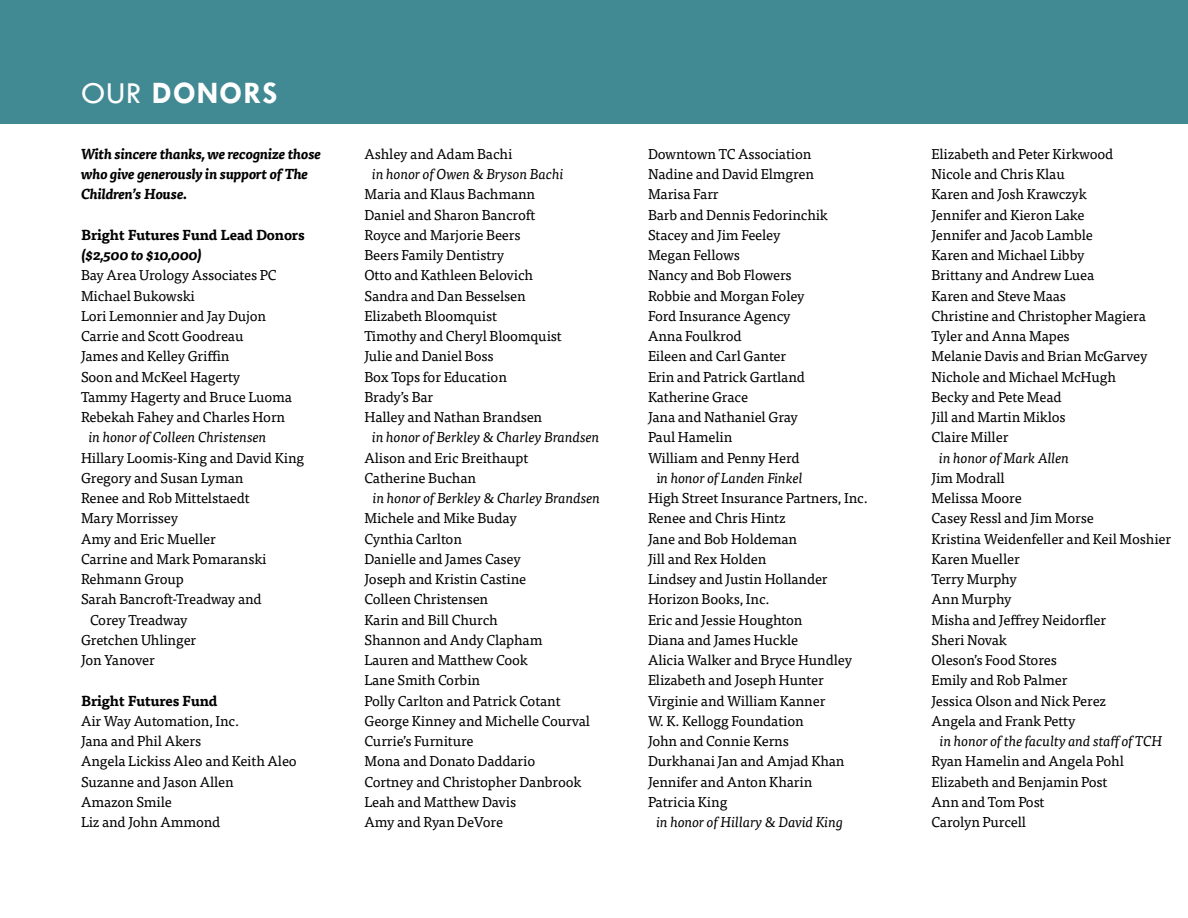
<style>
.page{position:relative;width:1188px;height:918px;background:#fff}
.page>*{position:absolute;margin:0;border:0;box-sizing:border-box;transform-origin:0 0}
.t1{font:700 31.5px "Tw Cen";letter-spacing:.025em;color:#fff}
.t2{font:14.25px/20.2px "Tisa Pro";letter-spacing:-.01em;color:#000}
.t3{font:italic 14.25px "Tisa Pro";letter-spacing:-.01em;color:#000}
.t4{font:italic 700 14.25px/20.2px "Tisa Pro";letter-spacing:-.01em;color:#000}
.t5{font:700 14.25px "Tisa Pro";letter-spacing:-.01em;color:#000}
.s1{font-weight:400}
.s2{font-style:normal}
</style>
<div class="page">
<div style="left:0;top:0;width:1188px;height:124px;background:#418993"></div>
<h1 class="t1" style="left:81px;top:74px;width:198px"><span class="s1">OUR</span> DONORS</h1>
<p class="t4" style="left:81px;top:143px;width:242px">With sincere thanks, we recognize those who give generously in support of The<br>Children’s House.</p>
<p class="t5" style="left:81px;top:223px;width:225px">Bright Futures Fund Lead Donors</p>
<p class="t4" style="left:81px;top:244px;width:122px">($2,500 to $10,000)</p>
<p class="t2" style="left:81px;top:264px;width:213px">Bay Area Urology Associates PC<br>Michael Bukowski<br>Lori Lemonnier and Jay Dujon<br>Carrie and Scott Goodreau<br>James and Kelley Griffin<br>Soon and McKeel Hagerty<br>Tammy Hagerty and Bruce Luoma<br>Rebekah Fahey and Charles Horn</p>
<p class="t3" style="left:89px;top:427px;width:179px">in honor of Colleen Christensen</p>
<p class="t2" style="left:81px;top:447px;width:225px">Hillary Loomis-King and David King</p>
<p class="t2" style="left:81px;top:467px;width:164px">Gregory and Susan Lyman</p>
<p class="t2" style="left:81px;top:487px;width:170px">Renee and Rob Mittelstaedt</p>
<p class="t2" style="left:81px;top:507px;width:99px">Mary Morrissey</p>
<p class="t2" style="left:81px;top:528px;width:136px">Amy and Eric Mueller</p>
<p class="t2" style="left:81px;top:548px;width:187px">Carrine and Mark Pomaranski</p>
<p class="t2" style="left:81px;top:568px;width:105px">Rehmann Group</p>
<p class="t2" style="left:81px;top:588px;width:182px">Sarah Bancroft-Treadway and</p>
<p class="t2" style="left:90px;top:609px;width:99px">Corey Treadway</p>
<p class="t2" style="left:81px;top:629px;width:117px">Gretchen Uhlinger</p>
<p class="t2" style="left:81px;top:649px;width:75px">Jon Yanover</p>
<p class="t5" style="left:81px;top:689px;width:138px">Bright Futures Fund</p>
<p class="t2" style="left:81px;top:710px;width:217px">Air Way Automation, Inc.<br>Jana and Phil Akers<br>Angela Lickiss Aleo and Keith Aleo<br>Suzanne and Jason Allen<br>Amazon Smile<br>Liz and John Ammond</p>
<p class="t2" style="left:365px;top:143px;width:149px">Ashley and Adam Bachi</p>
<p class="t3" style="left:372px;top:164px;width:193px">in honor of Owen &amp; Bryson Bachi</p>
<p class="t2" style="left:365px;top:183px;width:199px">Maria and Klaus Bachmann<br>Daniel and Sharon Bancroft<br>Royce and Marjorie Beers<br>Beers Family Dentistry<br>Otto and Kathleen Belovich<br>Sandra and Dan Besselsen<br>Elizabeth Bloomquist<br>Timothy and Cheryl Bloomquist<br>Julie and Daniel Boss<br>Box Tops for Education<br>Brady’s Bar<br>Halley and Nathan Brandsen</p>
<p class="t3" style="left:372px;top:427px;width:229px">in honor of Berkley &amp; Charley Brandsen</p>
<p class="t2" style="left:365px;top:447px;width:166px">Alison and Eric Breithaupt<br>Catherine Buchan</p>
<p class="t3" style="left:373px;top:488px;width:229px">in honor of Berkley &amp; Charley Brandsen</p>
<p class="t2" style="left:365px;top:507px;width:227px">Michele and Mike Buday<br>Cynthia Carlton<br>Danielle and James Casey<br>Joseph and Kristin Castine<br>Colleen Christensen<br>Karin and Bill Church<br>Shannon and Andy Clapham<br>Lauren and Matthew Cook<br>Lane Smith Corbin<br>Polly Carlton and Patrick Cotant<br>George Kinney and Michelle Courval<br>Currie’s Furniture<br>Mona and Donato Daddario<br>Cortney and Christopher Danbrook<br>Leah and Matthew Davis<br>Amy and Ryan DeVore</p>
<p class="t2" style="left:648px;top:143px;width:165px">Downtown TC Association</p>
<p class="t2" style="left:648px;top:163px;width:168px">Nadine and David Elmgren</p>
<p class="t2" style="left:648px;top:183px;width:72px">Marisa Farr</p>
<p class="t2" style="left:648px;top:204px;width:182px">Barb and Dennis Fedorinchik</p>
<p class="t2" style="left:648px;top:224px;width:134px">Stacey and Jim Feeley</p>
<p class="t2" style="left:648px;top:244px;width:93px">Megan Fellows</p>
<p class="t2" style="left:648px;top:264px;width:145px">Nancy and Bob Flowers</p>
<p class="t2" style="left:648px;top:285px;width:158px">Robbie and Morgan Foley</p>
<p class="t2" style="left:648px;top:305px;width:144px">Ford Insurance Agency</p>
<p class="t2" style="left:648px;top:325px;width:95px">Anna Foulkrod</p>
<p class="t2" style="left:648px;top:345px;width:140px">Eileen and Carl Ganter</p>
<p class="t2" style="left:648px;top:366px;width:158px">Erin and Patrick Gartland</p>
<p class="t2" style="left:648px;top:386px;width:102px">Katherine Grace</p>
<p class="t2" style="left:648px;top:406px;width:151px">Jana and Nathaniel Gray</p>
<p class="t2" style="left:648px;top:426px;width:86px">Paul Hamelin</p>
<p class="t2" style="left:648px;top:447px;width:153px">William and Penny Herd</p>
<p class="t3" style="left:656px;top:467px;width:148px"><span class="s2">i</span>n honor of Landen Finkel</p>
<p class="t2" style="left:648px;top:487px;width:221px">High Street Insurance Partners, Inc.</p>
<p class="t2" style="left:648px;top:507px;width:139px">Renee and Chris Hintz</p>
<p class="t2" style="left:648px;top:528px;width:151px">Jane and Bob Holdeman</p>
<p class="t2" style="left:648px;top:548px;width:120px">Jill and Rex Holden</p>
<p class="t2" style="left:648px;top:568px;width:181px">Lindsey and Justin Hollander</p>
<p class="t2" style="left:648px;top:588px;width:123px">Horizon Books, Inc.</p>
<p class="t2" style="left:648px;top:609px;width:156px">Eric and Jessie Houghton</p>
<p class="t2" style="left:648px;top:629px;width:152px">Diana and James Huckle</p>
<p class="t2" style="left:648px;top:649px;width:206px">Alicia Walker and Bryce Hundley</p>
<p class="t2" style="left:648px;top:669px;width:177px">Elizabeth and Joseph Hunter</p>
<p class="t2" style="left:648px;top:690px;width:179px">Virginie and William Kanner</p>
<p class="t2" style="left:648px;top:710px;width:157px">W. K. Kellogg Foundation</p>
<p class="t2" style="left:648px;top:730px;width:142px">John and Connie Kerns</p>
<p class="t2" style="left:648px;top:750px;width:198px">Durkhanai Jan and Amjad Khan</p>
<p class="t2" style="left:648px;top:771px;width:166px">Jennifer and Anton Kharin</p>
<p class="t2" style="left:648px;top:791px;width:81px">Patricia King</p>
<p class="t3" style="left:656px;top:812px;width:189px">in honor of Hillary &amp; David King</p>
<p class="t2" style="left:932px;top:143px;width:218px">Elizabeth and Peter Kirkwood<br>Nicole and Chris Klau<br>Karen and Josh Krawczyk<br>Jennifer and Kieron Lake<br>Jennifer and Jacob Lamble<br>Karen and Michael Libby<br>Brittany and Andrew Luea<br>Karen and Steve Maas<br>Christine and Christopher Magiera<br>Tyler and Anna Mapes<br>Melanie Davis and Brian McGarvey<br>Nichole and Michael McHugh<br>Becky and Pete Mead<br>Jill and Martin Miklos<br>Claire Miller</p>
<p class="t3" style="left:939px;top:447px;width:132px">in honor of Mark Allen</p>
<p class="t2" style="left:932px;top:467px;width:241px">Jim Modrall<br>Melissa Moore<br>Casey Ressl and Jim Morse<br>Kristina Weidenfeller and Keil Moshier<br>Karen Mueller<br>Terry Murphy<br>Ann Murphy<br>Misha and Jeffrey Neidorfler<br>Sheri Novak<br>Oleson’s Food Stores<br>Emily and Rob Palmer<br>Jessica Olson and Nick Perez<br>Angela and Frank Petty</p>
<p class="t3" style="left:940px;top:731px;width:224px">in honor of the faculty and staff of TCH</p>
<p class="t2" style="left:932px;top:750px;width:194px">Ryan Hamelin and Angela Pohl<br>Elizabeth and Benjamin Post<br>Ann and Tom Post<br>Carolyn Purcell</p>
</div>
